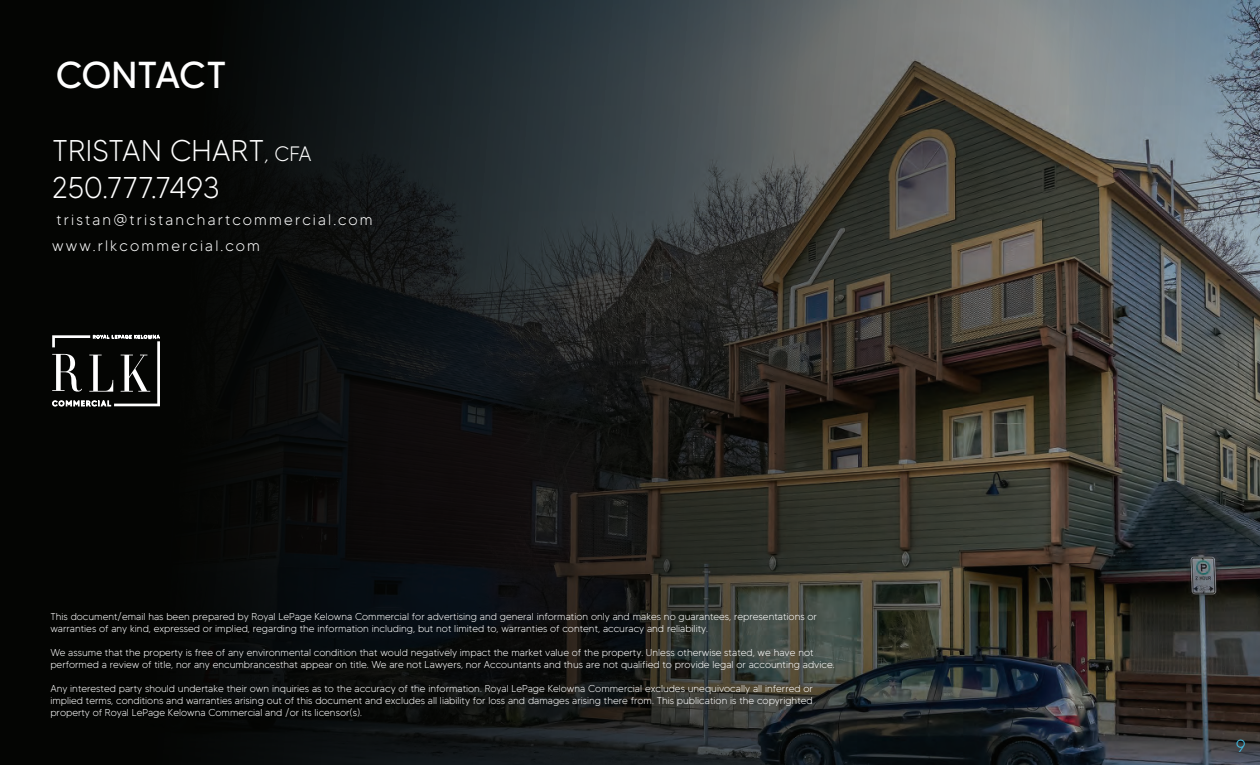
<style>
.page{position:relative;width:1260px;height:765px;background:#fff}
.page>*{position:absolute;margin:0;border:0;box-sizing:border-box;transform-origin:0 0}
.t1{font:37.5px "MADETOMMY";letter-spacing:-.01em;color:#fff}
.t2{font:300 30px "MADETOMMY";color:#fff}
.t3{font:300 17.5px "MADETOMMY";color:#43c7f0}
.t4{font:300 15.12px "MADETOMMY";letter-spacing:.14em;color:#fff}
.t5{font:300 10px/12px "MADETOMMY";color:#fff}
.s1{font-size:20.88px}
</style>
<div class="page">
<img style="left:9px;top:0;width:1251px;height:765px">
<svg style="left:52px;top:335px;width:108px;height:71px"></svg>
<h1 class="t1" style="left:56px;top:52px;width:172px">CONTACT</h1>
<h2 class="t2" style="left:52px;top:132px;width:261px">TRISTAN CHART<span class="s1">, CFA</span></h2>
<h2 class="t2" style="left:52px;top:169px;width:169px">250.777.7493</h2>
<h3 class="t4" style="left:56px;top:211px;width:318px">tristan@tristanchartcommercial.com</h3>
<h3 class="t4" style="left:52px;top:237px;width:209px">www.rlkcommercial.com</h3>
<p class="t5" style="left:50px;top:610px;width:768px">This document/email has been prepared by Royal LePage Kelowna Commercial for advertising and general information only and makes no guarantees, representations or warranties of any kind, expressed or implied, regarding the information including, but not limited to, warranties of content, accuracy and reliability.</p>
<p class="t5" style="left:50px;top:646px;width:786px">We assume that the property is free of any environmental condition that would negatively impact the market value of the property. Unless otherwise stated, we have not performed a review of title, nor any encumbrancesthat appear on title. We are not Lawyers, nor Accountants and thus are not qualified to provide legal or accounting advice.</p>
<p class="t5" style="left:50px;top:682px;width:764px;text-align:justify">Any interested party should undertake their own inquiries as to the accuracy of the information. Royal LePage Kelowna Commercial excludes unequivocally all inferred or implied terms, conditions and warranties arising out of this document and excludes all liability for loss and damages arising there from. This publication is the copyrighted property of Royal LePage Kelowna Commercial and /or its licensor(s).</p>
<h3 class="t3" style="left:1236px;top:736px;width:12px">9</h3>
</div>
